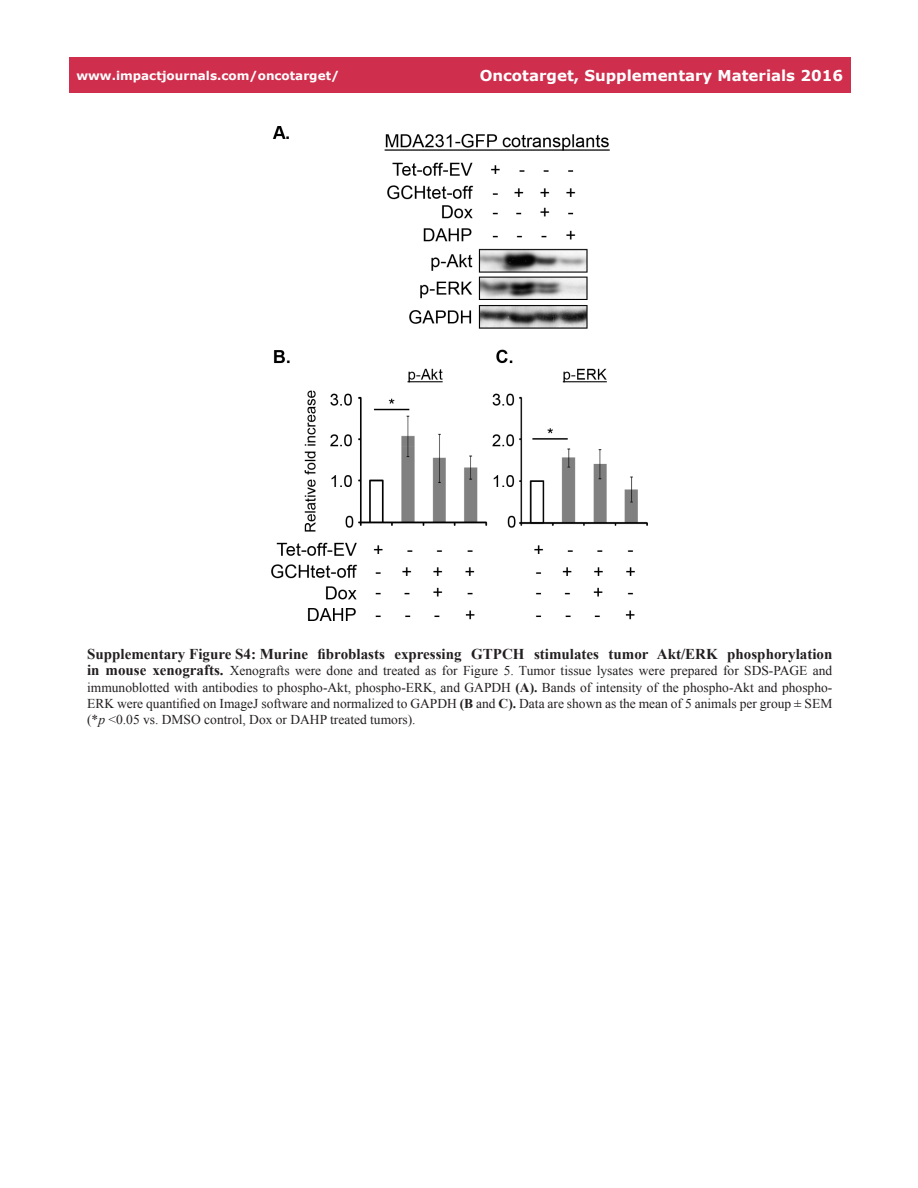
<style>
.page{position:relative;width:918px;height:1188px;background:#fff}
.page>*{position:absolute;margin:0;border:0;box-sizing:border-box;transform-origin:0 0}
.t1{font:700 15px "Times New Roman";color:#231f20}
.t2{font:700 15px "Verdana";color:#fff}
.t3{font:13.5px/16.2px "Times New Roman";color:#231f20;text-align:justify}
.t4{font:700 12px "Verdana";color:#fff}
.s1{font-weight:700;font-size:15px}
.s2{font-weight:700}
.s3{font-style:italic}
</style>
<div class="page">
<div style="left:69px;top:57px;width:781px;height:36px;background:#cf2e4c"></div>
<img style="left:272px;top:127px;width:376px;height:493px">
<p class="t4" style="left:76px;top:67px;width:264px">www.impactjournals.com/oncotarget/</p>
<p class="t2" style="left:480px;top:65px;width:365px">Oncotarget, Supplementary Materials 2016</p>
<p class="t1" style="left:87px;top:644px;width:747px">Supplementary Figure S4: Murine fibroblasts expressing GTPCH stimulates tumor Akt/ERK phosphorylation</p>
<p class="t3" style="left:87px;top:663px;width:747px"><span class="s1">in mouse xenografts.</span> Xenografts were done and treated as for Figure 5. Tumor tissue lysates were prepared for SDS-PAGE and immunoblotted with antibodies to phospho-Akt, phospho-ERK, and GAPDH <span class="s2">(A).</span> Bands of intensity of the phospho-Akt and phospho-ERK were quantified on ImageJ software and normalized to GAPDH <span class="s2">(B</span> and <span class="s2">C).</span> Data are shown as the mean of 5 animals per group ± SEM (*<span class="s3">p</span> &lt;0.05 vs. DMSO control, Dox or DAHP treated tumors).</p>
</div>
